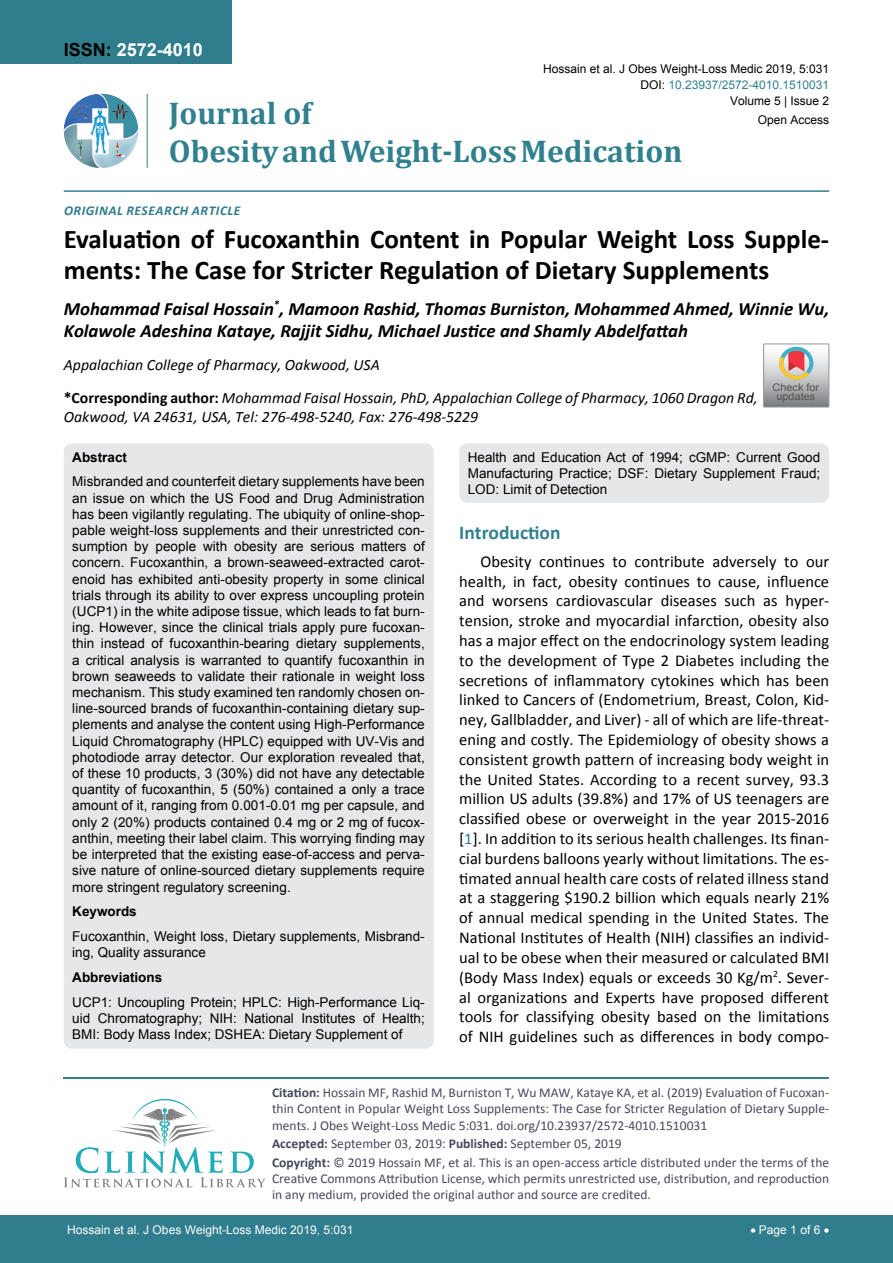
<style>
.page{position:relative;width:893px;height:1263px;background:#fff}
.page>*{position:absolute;margin:0;border:0;box-sizing:border-box;transform-origin:0 0}
.t1{font:700 31.5px/37.8px "Cambria";color:#30808d}
.t2{font:700 27px/31.5px "Calibri";color:#000}
.t3{font:700 19.5px "Calibri";color:#30808d}
.t4{font:italic 700 18.75px/22.5px "Calibri";color:#000}
.t5{font:700 18px "Arial";color:#fff}
.t6{font:16.5px/19.8px "Calibri";color:#000;text-align:justify}
.t7{font:italic 15.75px/33px "Calibri";color:#000}
.t8{font:13.5px/16.2px "Arial";color:#000;text-align:justify}
.t9{font:13.5px/16.2px "Calibri";color:#47475c}
.t10{font:700 13.5px "Arial";color:#000}
.t11{font:italic 700 13.5px "Calibri";letter-spacing:.04em;color:#307d8d}
.t12{font:12px "Arial";color:#000}
.t13{font:12px "Arial";color:#fff}
.t14{font:12px "Arial";color:#30808d}
.t15{font:10.5px/9px "Arial";color:#535353;text-align:center;scale:1.04 1}
.s1{color:#000}
.s2{font-weight:700;font-style:normal}
.s3{color:#30808d}
.s4{font-weight:700}
</style>
<div class="page">
<div style="left:0;top:0;width:231px;height:64px;background:#307d8d"></div>
<img style="left:64px;top:94px;width:74px;height:74px;border-radius:37px">
<hr style="left:147px;top:94px;width:1px;height:74px;background:#307d8d">
<hr style="left:64px;top:190px;width:765px;height:2px;background:#307d8d">
<hr style="left:64px;top:1077px;width:765px;height:1px;background:#30808d">
<svg style="left:64px;top:1099px;width:202px;height:88px"></svg>
<div style="left:0;top:1216px;width:893px;height:47px;background:#307d8d"></div>
<div style="left:64px;top:443px;width:370px;height:606px;background:#e6e7e8;border-radius:9px"></div>
<div style="left:459px;top:443px;width:370px;height:60px;background:#e6e7e8;border-radius:9px"></div>
<svg style="left:764px;top:344px;width:65px;height:63px;background:#bdb6b3"></svg>
<h3 class="t5" style="left:64px;top:38px;width:141px"><span class="s1">ISSN:</span> 2572-4010</h3>
<p class="t12" style="left:543px;top:60px;width:288px">Hossain et al. J Obes Weight-Loss Medic 2019, 5:031</p>
<p class="t12" style="left:730px;top:93px;width:101px">Volume 5 | Issue 2</p>
<p class="t14" style="left:640px;top:77px;width:190px"><span class="s1">DOI:</span> 10.23937/2572-4010.1510031</p>
<h1 class="t1" style="left:169px;top:93px;width:515px">Journal of<br>Obesity and Weight-Loss Medication</h1>
<p class="t12" style="left:758px;top:112px;width:73px">Open Access</p>
<p class="t11" style="left:64px;top:202px;width:178px">Original research article</p>
<h2 class="t2" style="left:64px;top:223px;width:767px">Evaluation of Fucoxanthin Content in Popular Weight Loss Supple&shy;ments: The Case for Stricter Regulation of Dietary Supplements</h2>
<h3 class="t4" style="left:64px;top:297px;width:767px">Mohammad Faisal Hossain<sup>*</sup>, Mamoon Rashid, Thomas Burniston, Mohammed Ahmed, Winnie Wu,<br>Kolawole Adeshina Kataye, Rajjit Sidhu, Michael Justice and Shamly Abdelfattah</h3>
<p class="t7" style="left:64px;top:348px;width:695px">Appalachian College of Pharmacy, Oakwood, USA<br><span class="s2">*Corresponding author:</span> Mohammad Faisal Hossain, PhD, Appalachian College of Pharmacy, 1060 Dragon Rd,</p>
<p class="t7" style="left:64px;top:400px;width:416px">Oakwood, VA 24631, USA, Tel: 276-498-5240, Fax: 276-498-5229</p>
<p class="t10" style="left:72px;top:448px;width:56px">Abstract</p>
<p class="t8" style="left:72px;top:474px;width:354px">Misbranded and counterfeit dietary supplements have been an issue on which the US Food and Drug Administration has been vigilantly regulating. The ubiquity of online-shop&shy;pable weight-loss supplements and their unrestricted con&shy;sumption by people with obesity are serious matters of concern. Fucoxanthin, a brown-seaweed-extracted carot&shy;enoid has exhibited anti-obesity property in some clinical trials through its ability to over express uncoupling protein (UCP1) in the white adipose tissue, which leads to fat burn&shy;ing. However, since the clinical trials apply pure fucoxan&shy;thin instead of fucoxanthin-bearing dietary supplements, a critical analysis is warranted to quantify fucoxanthin in brown seaweeds to validate their rationale in weight loss mechanism. This study examined ten randomly chosen on&shy;line-sourced brands of fucoxanthin-containing dietary sup&shy;plements and analyse the content using High-Performance Liquid Chromatography (HPLC) equipped with UV-Vis and photodiode array detector. Our exploration revealed that, of these 10 products, 3 (30%) did not have any detectable quantity of fucoxanthin, 5 (50%) contained a only a trace amount of it, ranging from 0.001-0.01 mg per capsule, and only 2 (20%) products contained 0.4 mg or 2 mg of fucox&shy;anthin, meeting their label claim. This worrying finding may be interpreted that the existing ease-of-access and perva&shy;sive nature of online-sourced dietary supplements require more stringent regulatory screening.</p>
<p class="t10" style="left:72px;top:902px;width:66px">Keywords</p>
<p class="t8" style="left:72px;top:928px;width:354px">Fucoxanthin, Weight loss, Dietary supplements, Misbrand&shy;ing, Quality assurance</p>
<p class="t10" style="left:72px;top:968px;width:92px">Abbreviations</p>
<p class="t8" style="left:72px;top:994px;width:354px">UCP1: Uncoupling Protein; HPLC: High-Performance Liq&shy;uid Chromatography; NIH: National Institutes of Health; BMI: Body Mass Index; DSHEA: Dietary Supplement of</p>
<p class="t15" style="left:773px;top:383px;width:46px">Check for updates</p>
<p class="t8" style="left:468px;top:449px;width:354px">Health and Education Act of 1994; cGMP: Current Good Manufacturing Practice; DSF: Dietary Supplement Fraud; LOD: Limit of Detection</p>
<h3 class="t3" style="left:459px;top:520px;width:103px">Introduction</h3>
<p class="t6" style="left:459px;top:551px;width:371px;text-indent:21px">Obesity continues to contribute adversely to our health, in fact, obesity continues to cause, influence and worsens cardiovascular diseases such as hyper&shy;tension, stroke and myocardial infarction, obesity also has a major effect on the endocrinology system leading to the development of Type 2 Diabetes including the secretions of inflammatory cytokines which has been linked to Cancers of (Endometrium, Breast, Colon, Kid&shy;ney, Gallbladder, and Liver) - all of which are life-threat&shy;ening and costly. The Epidemiology of obesity shows a consistent growth pattern of increasing body weight in the United States. According to a recent survey, 93.3 million US adults (39.8%) and 17% of US teenagers are classified obese or overweight in the year 2015-2016 [<span class="s3">1</span>]. In addition to its serious health challenges. Its finan&shy;cial burdens balloons yearly without limitations. The es&shy;timated annual health care costs of related illness stand at a staggering $190.2 billion which equals nearly 21% of annual medical spending in the United States. The National Institutes of Health (NIH) classifies an individ&shy;ual to be obese when their measured or calculated BMI (Body Mass Index) equals or exceeds 30 Kg/m<sup>2</sup>. Sever&shy;al organizations and Experts have proposed different tools for classifying obesity based on the limitations of NIH guidelines such as differences in body compo-</p>
<p class="t9" style="left:272px;top:1085px;width:559px;text-align:justify"><span class="s4">Citation:</span> Hossain MF, Rashid M, Burniston T, Wu MAW, Kataye KA, et al. (2019) Evaluation of Fucoxan&shy;thin Content in Popular Weight Loss Supplements: The Case for Stricter Regulation of Dietary Supple&shy;ments. J Obes Weight-Loss Medic 5:031. doi.org/10.23937/2572-4010.1510031</p>
<p class="t9" style="left:272px;top:1134px;width:559px;line-height:18.6px"><span class="s4">Accepted:</span> September 03, 2019: <span class="s4">Published:</span> September 05, 2019<br><span class="s4">Copyright:</span> © 2019 Hossain MF, et al. This is an open-access article distributed under the terms of the</p>
<p class="t9" style="left:272px;top:1170px;width:559px">Creative Commons Attribution License, which permits unrestricted use, distribution, and reproduction in any medium, provided the original author and source are credited.</p>
<p class="t13" style="left:67px;top:1222px;width:288px">Hossain et al. J Obes Weight-Loss Medic 2019, 5:031</p>
<p class="t13" style="left:750px;top:1222px;width:80px">• Page 1 of 6 •</p>
</div>
